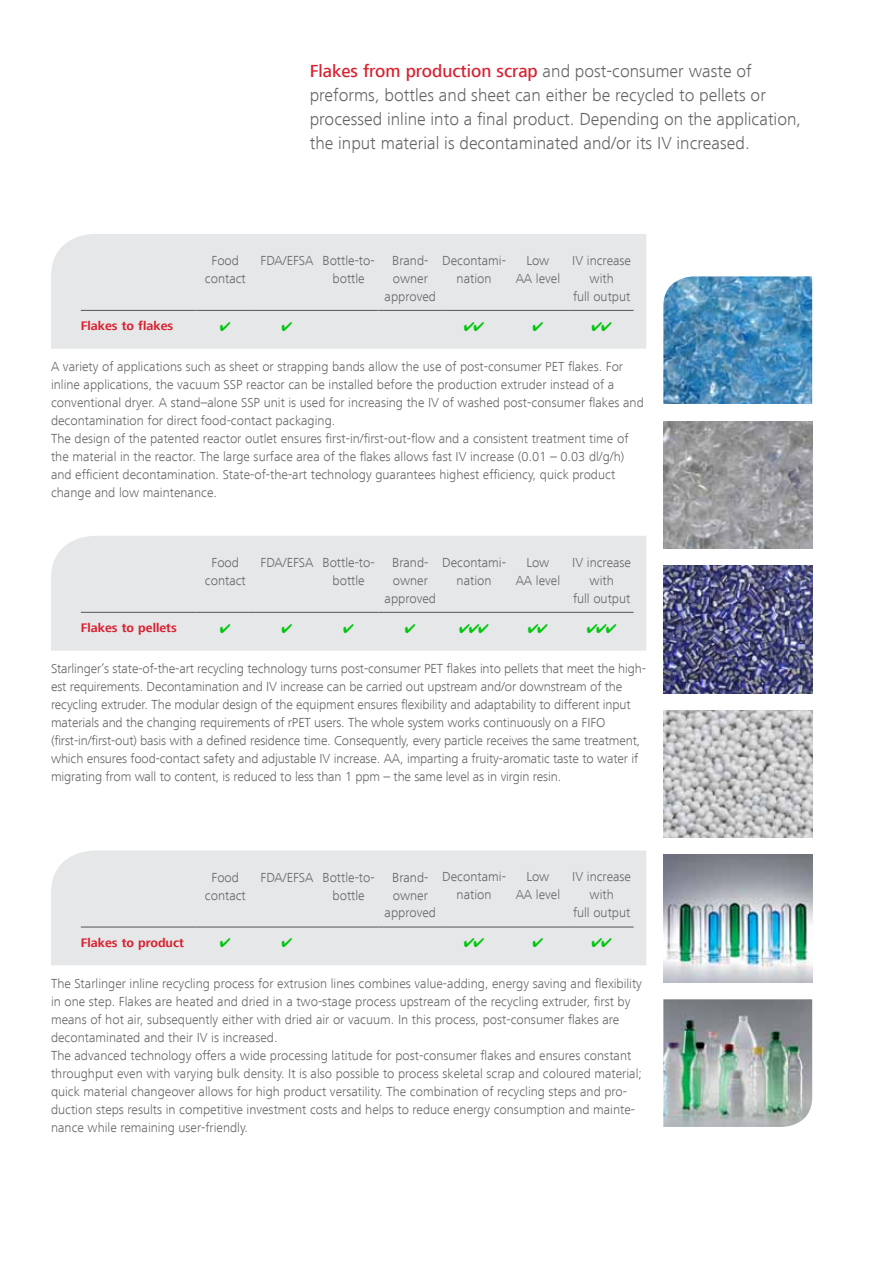
<style>
.page{position:relative;width:893px;height:1263px;background:#fff}
.page>*{position:absolute;margin:0;border:0;box-sizing:border-box;transform-origin:0 0}
.t1{font:300 18px/24px "Frutiger Next LT";color:#636466}
.t2{font:300 13.5px/18px "Frutiger Next LT";color:#636466;text-align:center}
.t3{font:700 12.75px "Frutiger Next LT";color:#d82231}
.t4{font:12.75px "Zapf Dingbats";color:#00c70b}
.s1{font-weight:500;color:#d82231}
</style>
<div class="page">
<div style="left:51px;top:850px;width:595px;height:115px;background:#e6e7e8"></div>
<div style="left:51px;top:536px;width:595px;height:115px;background:#e6e7e8"></div>
<div style="left:51px;top:234px;width:595px;height:115px;background:#e6e7e8"></div>
<img style="left:663px;top:421px;width:149px;height:128px">
<img style="left:663px;top:276px;width:149px;height:128px">
<img style="left:663px;top:710px;width:149px;height:128px">
<img style="left:663px;top:566px;width:149px;height:127px">
<img style="left:663px;top:999px;width:149px;height:128px">
<img style="left:663px;top:855px;width:149px;height:127px">
<hr style="left:81px;top:310px;width:115px;height:1px;background:#636466">
<hr style="left:196px;top:310px;width:59px;height:1px;background:#636466">
<hr style="left:255px;top:310px;width:64px;height:1px;background:#636466">
<hr style="left:319px;top:310px;width:59px;height:1px;background:#636466">
<hr style="left:378px;top:310px;width:64px;height:1px;background:#636466">
<hr style="left:442px;top:310px;width:64px;height:1px;background:#636466">
<hr style="left:506px;top:310px;width:64px;height:1px;background:#636466">
<hr style="left:570px;top:310px;width:64px;height:1px;background:#636466">
<hr style="left:81px;top:612px;width:115px;height:1px;background:#636466">
<hr style="left:196px;top:612px;width:59px;height:1px;background:#636466">
<hr style="left:255px;top:612px;width:64px;height:1px;background:#636466">
<hr style="left:319px;top:612px;width:59px;height:1px;background:#636466">
<hr style="left:378px;top:612px;width:64px;height:1px;background:#636466">
<hr style="left:442px;top:612px;width:64px;height:1px;background:#636466">
<hr style="left:506px;top:612px;width:64px;height:1px;background:#636466">
<hr style="left:570px;top:612px;width:64px;height:1px;background:#636466">
<hr style="left:81px;top:926px;width:115px;height:1px;background:#636466">
<hr style="left:196px;top:926px;width:59px;height:1px;background:#636466">
<hr style="left:255px;top:926px;width:64px;height:1px;background:#636466">
<hr style="left:319px;top:926px;width:59px;height:1px;background:#636466">
<hr style="left:378px;top:926px;width:64px;height:1px;background:#636466">
<hr style="left:442px;top:926px;width:64px;height:1px;background:#636466">
<hr style="left:506px;top:926px;width:64px;height:1px;background:#636466">
<hr style="left:570px;top:926px;width:64px;height:1px;background:#636466">
<svg style="left:220px;top:322px;width:10px;height:9px"></svg>
<svg style="left:282px;top:322px;width:10px;height:9px"></svg>
<svg style="left:464px;top:322px;width:20px;height:9px"></svg>
<svg style="left:533px;top:322px;width:10px;height:9px"></svg>
<svg style="left:592px;top:322px;width:19px;height:9px"></svg>
<svg style="left:220px;top:624px;width:10px;height:9px"></svg>
<svg style="left:282px;top:624px;width:10px;height:9px"></svg>
<svg style="left:344px;top:624px;width:10px;height:9px"></svg>
<svg style="left:405px;top:624px;width:10px;height:9px"></svg>
<svg style="left:528px;top:624px;width:20px;height:9px"></svg>
<svg style="left:220px;top:938px;width:10px;height:9px"></svg>
<svg style="left:282px;top:938px;width:10px;height:9px"></svg>
<svg style="left:464px;top:938px;width:20px;height:9px"></svg>
<svg style="left:533px;top:938px;width:10px;height:9px"></svg>
<svg style="left:592px;top:938px;width:19px;height:9px"></svg>
<p class="t1" style="left:310px;top:59px;width:493px"><span class="s1">Flakes from production scrap</span> and post-consumer waste of preforms, bottles and sheet can either be recycled to pellets or processed inline into a final product. Depending on the application, the input material is decontaminated and/or its IV increased.</p>
<p class="t3" style="left:81px;top:319px;width:94px">Flakes to flakes</p>
<p class="t2" style="left:205px;top:251px;width:43px">Food contact</p>
<p class="t2" style="left:333px;top:251px;width:44px;text-align:left;text-indent:-72px">FDA/EFSA Bottle-to&shy;bottle</p>
<p class="t2" style="left:385px;top:251px;width:53px">Brand&shy;owner approved</p>
<p class="t2" style="left:442px;top:251px;width:65px">Decontami&shy;nation</p>
<p class="t2" style="left:516px;top:251px;width:46px">Low<br>AA level</p>
<p class="t2" style="left:572px;top:251px;width:60px">IV increase with<br>full output</p>
<p class="t2" style="left:51px;top:358px;width:594px;text-align:left">A variety of applications such as sheet or strapping bands allow the use of post-consumer PET flakes. For inline applications, the vacuum SSP reactor can be installed before the production extruder instead of a conventional dryer. A stand–alone SSP unit is used for increasing the IV of washed post-consumer flakes and decontamination for direct food-contact packaging.<br>The design of the patented reactor outlet ensures first-in/first-out-flow and a consistent treatment time of the material in the reactor. The large surface area of the flakes allows fast IV increase (0.01 – 0.03 dl/g/h) and efficient decontamination. State-of-the-art technology guarantees highest efficiency, quick product change and low maintenance.</p>
<p class="t2" style="left:205px;top:553px;width:43px">Food contact</p>
<p class="t2" style="left:333px;top:553px;width:44px;text-align:left;text-indent:-72px">FDA/EFSA Bottle-to&shy;bottle</p>
<p class="t2" style="left:385px;top:553px;width:53px">Brand&shy;owner approved</p>
<p class="t2" style="left:442px;top:553px;width:65px">Decontami&shy;nation</p>
<p class="t2" style="left:516px;top:553px;width:46px">Low<br>AA level</p>
<p class="t2" style="left:572px;top:553px;width:60px">IV increase with<br>full output</p>
<p class="t3" style="left:81px;top:621px;width:97px">Flakes to pellets</p>
<p class="t4" style="left:459px;top:622px;width:31px">✔✔✔</p>
<p class="t4" style="left:587px;top:622px;width:31px">✔✔✔</p>
<p class="t2" style="left:51px;top:660px;width:597px;text-align:left">Starlinger’s state-of-the-art recycling technology turns post-consumer PET flakes into pellets that meet the high&shy;est requirements. Decontamination and IV increase can be carried out upstream and/or downstream of the recycling extruder. The modular design of the equipment ensures flexibility and adaptability to different input materials and the changing requirements of rPET users. The whole system works continuously on a FIFO (first-in/first-out) basis with a defined residence time. Consequently, every particle receives the same treatment, which ensures food-contact safety and adjustable IV increase. AA, imparting a fruity-aromatic taste to water if migrating from wall to content, is reduced to less than 1 ppm – the same level as in virgin resin.</p>
<p class="t3" style="left:81px;top:935px;width:105px">Flakes to product</p>
<p class="t2" style="left:205px;top:868px;width:43px">Food contact</p>
<p class="t2" style="left:333px;top:868px;width:44px;text-align:left;text-indent:-72px">FDA/EFSA Bottle-to&shy;bottle</p>
<p class="t2" style="left:385px;top:868px;width:53px">Brand&shy;owner approved</p>
<p class="t2" style="left:442px;top:868px;width:65px">Decontami&shy;nation</p>
<p class="t2" style="left:516px;top:868px;width:46px">Low<br>AA level</p>
<p class="t2" style="left:572px;top:868px;width:60px">IV increase with<br>full output</p>
<p class="t2" style="left:51px;top:974px;width:593px;text-align:left">The Starlinger inline recycling process for extrusion lines combines value-adding, energy saving and flexibility in one step. Flakes are heated and dried in a two-stage process upstream of the recycling extruder, first by means of hot air, subsequently either with dried air or vacuum. In this process, post-consumer flakes are decontaminated and their IV is increased.<br>The advanced technology offers a wide processing latitude for post-consumer flakes and ensures constant throughput even with varying bulk density. It is also possible to process skeletal scrap and coloured material; quick material changeover allows for high product versatility. The combination of recycling steps and pro&shy;duction steps results in competitive investment costs and helps to reduce energy consumption and mainte&shy;nance while remaining user-friendly.</p>
</div>
